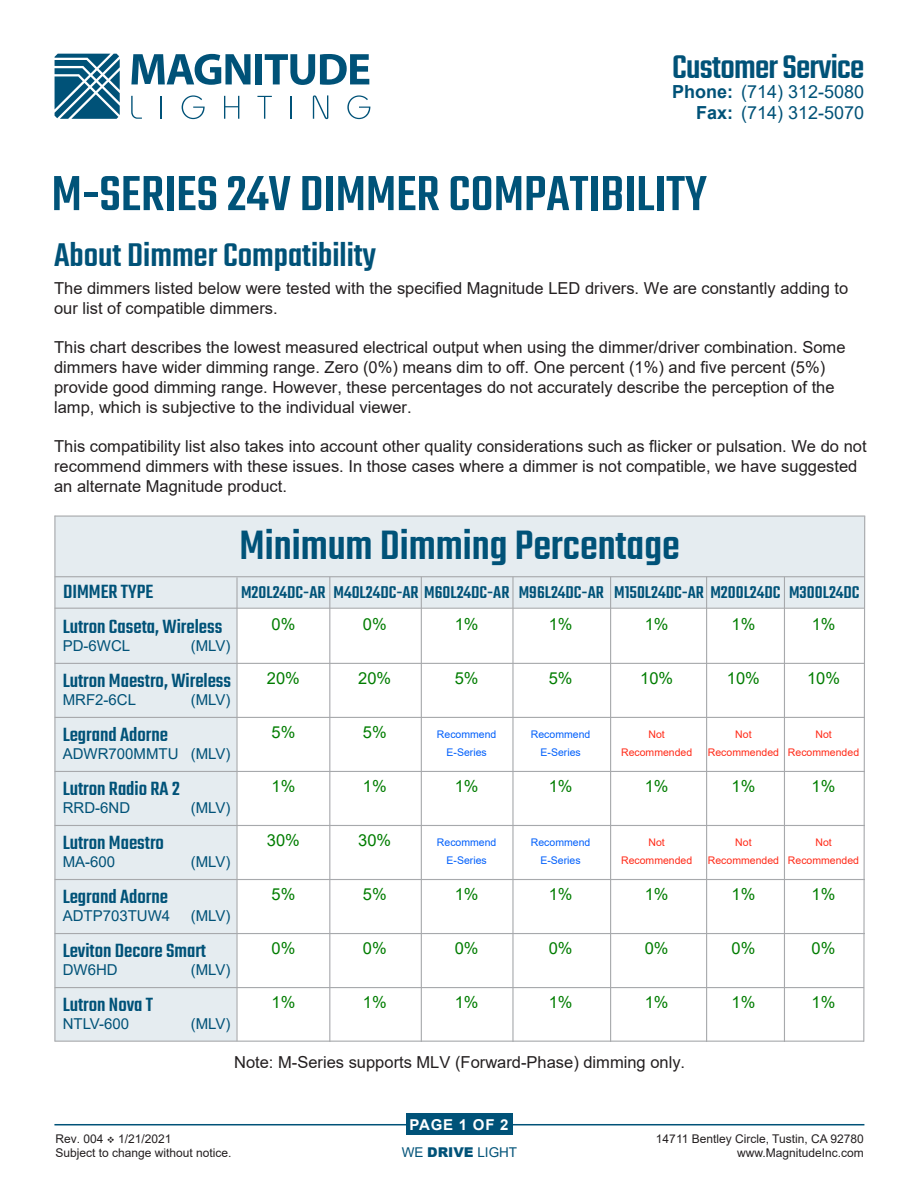
<style>
.page{position:relative;width:918px;height:1188px;background:#fff}
.page>*{position:absolute;margin:0;border:0;box-sizing:border-box;transform-origin:0 0}
.t1{font:500 54px "Teko";color:#005379}
.t2{font:500 45px "Teko";color:#005278}
.t3{font:500 36px "Teko";color:#005278}
.t4{font:500 36px "Teko";letter-spacing:-.02em;color:#005278}
.t5{font:500 21px "Teko";color:#005278}
.t6{font:500 18.75px "Teko";color:#005278}
.t7{font:18px/21.6px "Arial";color:#005278;text-align:right}
.t8{font:16.5px/19.8px "Arial";color:#231f20}
.t9{font:16.5px "Arial";color:#007d00}
.t10{font:15px "Arial";color:#005278}
.t11{font:700 15px "Arial";letter-spacing:.05em;color:#fff}
.t12{font:13.5px "Arial";color:#005278}
.t13{font:12px/14.4px "Arial";color:#231f20}
.t14{font:10.5px "Arial";color:#ff2a18}
.t15{font:10.5px "Arial";color:#005ffb}
.s1{font-weight:700}
.s2{font-weight:900}
</style>
<div class="page">
<svg style="left:131px;top:54px;width:120px;height:31px"></svg>
<div style="left:255px;top:54px;width:7px;height:30px;background:#005278"></div>
<svg style="left:265px;top:54px;width:104px;height:31px"></svg>
<svg style="left:131px;top:96px;width:11px;height:23px"></svg>
<svg style="left:161px;top:96px;width:1px;height:23px"></svg>
<svg style="left:182px;top:95px;width:23px;height:24px"></svg>
<svg style="left:224px;top:96px;width:15px;height:23px"></svg>
<svg style="left:257px;top:96px;width:15px;height:23px"></svg>
<svg style="left:291px;top:96px;width:1px;height:23px"></svg>
<svg style="left:313px;top:95px;width:15px;height:24px"></svg>
<svg style="left:347px;top:95px;width:23px;height:24px"></svg>
<svg style="left:55px;top:54px;width:65px;height:65px"></svg>
<div style="left:406px;top:1114px;width:107px;height:21px;background:#005278"></div>
<hr style="left:54px;top:1124px;width:810px;height:1px;background:#005278">
<svg style="left:55px;top:517px;width:808px;height:524px"></svg>
<hr style="left:236px;top:577px;width:2px;height:464px;background:#a7a9ac">
<svg style="left:863px;top:515px;width:3px;height:527px"></svg>
<hr style="left:54px;top:516px;width:1px;height:525px;background:#a7a9ac">
<hr style="left:329px;top:577px;width:1px;height:465px;background:#a7a9ac">
<hr style="left:421px;top:577px;width:1px;height:465px;background:#a7a9ac">
<hr style="left:512px;top:577px;width:2px;height:465px;background:#a7a9ac">
<hr style="left:706px;top:577px;width:1px;height:465px;background:#a7a9ac">
<hr style="left:784px;top:577px;width:1px;height:465px;background:#a7a9ac">
<hr style="left:610px;top:577px;width:1px;height:465px;background:#a7a9ac">
<hr style="left:55px;top:576px;width:810px;height:1px;background:#a7a9ac">
<hr style="left:55px;top:516px;width:810px;height:1px;background:#a7a9ac">
<hr style="left:55px;top:608px;width:810px;height:1px;background:#a7a9ac">
<hr style="left:55px;top:663px;width:810px;height:1px;background:#a7a9ac">
<hr style="left:55px;top:717px;width:810px;height:1px;background:#a7a9ac">
<hr style="left:55px;top:771px;width:810px;height:1px;background:#a7a9ac">
<hr style="left:55px;top:825px;width:810px;height:1px;background:#a7a9ac">
<hr style="left:55px;top:879px;width:810px;height:1px;background:#a7a9ac">
<hr style="left:55px;top:933px;width:810px;height:1px;background:#a7a9ac">
<hr style="left:55px;top:987px;width:809px;height:1px;background:#a7a9ac">
<hr style="left:55px;top:1041px;width:809px;height:1px;background:#a7a9ac">
<h3 class="t4" style="left:672px;top:46px;width:194px">Customer Service</h3>
<p class="t7" style="left:672px;top:80px;width:193px"><span class="s1">Phone:</span> (714) 312-5080<br><span class="s1">Fax:</span> (714) 312-5070</p>
<h1 class="t1" style="left:52px;top:162px;width:657px">M-SERIES 24V DIMMER COMPATIBILITY</h1>
<h3 class="t3" style="left:54px;top:234px;width:324px">About Dimmer Compatibility</h3>
<p class="t8" style="left:54px;top:278px;width:796px">The dimmers listed below were tested with the specified Magnitude LED drivers. We are constantly adding to our list of compatible dimmers.</p>
<p class="t8" style="left:54px;top:338px;width:793px">This chart describes the lowest measured electrical output when using the dimmer/driver combination. Some dimmers have wider dimming range. Zero (0%) means dim to off. One percent (1%) and five percent (5%) provide good dimming range. However, these percentages do not accurately describe the perception of the lamp, which is subjective to the individual viewer.</p>
<p class="t8" style="left:54px;top:437px;width:814px">This compatibility list also takes into account other quality considerations such as flicker or pulsation. We do not recommend dimmers with these issues. In those cases where a dimmer is not compatible, we have suggested an alternate Magnitude product.</p>
<h2 class="t2" style="left:240px;top:519px;width:442px">Minimum Dimming Percentage</h2>
<p class="t5" style="left:63px;top:579px;width:92px">DIMMER TYPE</p>
<p class="t6" style="left:241px;top:581px;width:620px">M20L24DC-AR M40L24DC-AR M60L24DC-AR M96L24DC-AR M150L24DC-AR M200L24DC M300L24DC</p>
<p class="t9" style="left:272px;top:613px;width:25px">0%</p>
<p class="t9" style="left:363px;top:613px;width:25px">0%</p>
<p class="t9" style="left:455px;top:613px;width:25px">1%</p>
<p class="t9" style="left:549px;top:613px;width:25px">1%</p>
<p class="t9" style="left:645px;top:613px;width:25px">1%</p>
<p class="t9" style="left:732px;top:613px;width:25px">1%</p>
<p class="t9" style="left:812px;top:613px;width:25px">1%</p>
<p class="t5" style="left:63px;top:614px;width:161px">Lutron Caseta, Wireless</p>
<p class="t10" style="left:63px;top:635px;width:69px">PD-6WCL</p>
<p class="t10" style="left:191px;top:635px;width:41px">(MLV)</p>
<p class="t5" style="left:63px;top:668px;width:170px">Lutron Maestro, Wireless</p>
<p class="t10" style="left:63px;top:689px;width:75px">MRF2-6CL</p>
<p class="t10" style="left:191px;top:689px;width:41px">(MLV)</p>
<p class="t5" style="left:63px;top:722px;width:107px">Legrand Adorne</p>
<p class="t10" style="left:63px;top:743px;width:169px">ADWR700MMTU (MLV)</p>
<p class="t5" style="left:63px;top:776px;width:119px">Lutron Radio RA 2</p>
<p class="t10" style="left:63px;top:797px;width:69px">RRD-6ND</p>
<p class="t10" style="left:191px;top:797px;width:41px">(MLV)</p>
<p class="t5" style="left:63px;top:830px;width:103px">Lutron Maestro</p>
<p class="t10" style="left:63px;top:851px;width:54px">MA-600</p>
<p class="t10" style="left:191px;top:851px;width:41px">(MLV)</p>
<p class="t5" style="left:63px;top:884px;width:107px">Legrand Adorne</p>
<p class="t10" style="left:63px;top:905px;width:109px">ADTP703TUW4</p>
<p class="t10" style="left:191px;top:905px;width:41px">(MLV)</p>
<p class="t5" style="left:63px;top:938px;width:145px">Leviton Decore Smart</p>
<p class="t10" style="left:63px;top:959px;width:56px">DW6HD</p>
<p class="t10" style="left:191px;top:959px;width:41px">(MLV)</p>
<p class="t5" style="left:63px;top:992px;width:92px">Lutron Nova T</p>
<p class="t10" style="left:63px;top:1013px;width:68px">NTLV-600</p>
<p class="t10" style="left:191px;top:1013px;width:41px">(MLV)</p>
<p class="t9" style="left:267px;top:667px;width:35px">20%</p>
<p class="t9" style="left:358px;top:667px;width:35px">20%</p>
<p class="t9" style="left:455px;top:667px;width:25px">5%</p>
<p class="t9" style="left:549px;top:667px;width:25px">5%</p>
<p class="t9" style="left:640px;top:667px;width:35px">10%</p>
<p class="t9" style="left:727px;top:667px;width:35px">10%</p>
<p class="t9" style="left:807px;top:667px;width:35px">10%</p>
<p class="t9" style="left:272px;top:721px;width:25px">5%</p>
<p class="t9" style="left:363px;top:721px;width:25px">5%</p>
<p class="t15" style="left:437px;top:727px;width:61px">Recommend</p>
<p class="t15" style="left:531px;top:727px;width:61px">Recommend</p>
<p class="t14" style="left:649px;top:727px;width:18px">Not</p>
<p class="t14" style="left:735px;top:727px;width:18px">Not</p>
<p class="t14" style="left:815px;top:727px;width:18px">Not</p>
<p class="t15" style="left:447px;top:745px;width:42px">E-Series</p>
<p class="t15" style="left:541px;top:745px;width:42px">E-Series</p>
<p class="t14" style="left:621px;top:745px;width:73px">Recommended</p>
<p class="t14" style="left:708px;top:745px;width:153px">Recommended Recommended</p>
<p class="t9" style="left:272px;top:775px;width:25px">1%</p>
<p class="t9" style="left:363px;top:775px;width:25px">1%</p>
<p class="t9" style="left:455px;top:775px;width:25px">1%</p>
<p class="t9" style="left:549px;top:775px;width:25px">1%</p>
<p class="t9" style="left:645px;top:775px;width:25px">1%</p>
<p class="t9" style="left:732px;top:775px;width:25px">1%</p>
<p class="t9" style="left:812px;top:775px;width:25px">1%</p>
<p class="t9" style="left:267px;top:829px;width:35px">30%</p>
<p class="t9" style="left:358px;top:829px;width:35px">30%</p>
<p class="t15" style="left:437px;top:835px;width:61px">Recommend</p>
<p class="t15" style="left:531px;top:835px;width:61px">Recommend</p>
<p class="t14" style="left:649px;top:835px;width:18px">Not</p>
<p class="t14" style="left:735px;top:835px;width:18px">Not</p>
<p class="t14" style="left:815px;top:835px;width:18px">Not</p>
<p class="t15" style="left:447px;top:853px;width:42px">E-Series</p>
<p class="t15" style="left:540px;top:853px;width:42px">E-Series</p>
<p class="t14" style="left:621px;top:853px;width:73px">Recommended</p>
<p class="t14" style="left:708px;top:853px;width:153px">Recommended Recommended</p>
<p class="t9" style="left:272px;top:883px;width:25px">5%</p>
<p class="t9" style="left:363px;top:883px;width:25px">5%</p>
<p class="t9" style="left:455px;top:883px;width:25px">1%</p>
<p class="t9" style="left:549px;top:883px;width:25px">1%</p>
<p class="t9" style="left:645px;top:883px;width:25px">1%</p>
<p class="t9" style="left:732px;top:883px;width:25px">1%</p>
<p class="t9" style="left:812px;top:883px;width:25px">1%</p>
<p class="t9" style="left:272px;top:937px;width:25px">0%</p>
<p class="t9" style="left:363px;top:937px;width:25px">0%</p>
<p class="t9" style="left:455px;top:937px;width:25px">0%</p>
<p class="t9" style="left:549px;top:937px;width:25px">0%</p>
<p class="t9" style="left:645px;top:937px;width:25px">0%</p>
<p class="t9" style="left:732px;top:937px;width:25px">0%</p>
<p class="t9" style="left:812px;top:937px;width:25px">0%</p>
<p class="t9" style="left:272px;top:991px;width:25px">1%</p>
<p class="t9" style="left:363px;top:991px;width:25px">1%</p>
<p class="t9" style="left:455px;top:991px;width:25px">1%</p>
<p class="t9" style="left:549px;top:991px;width:25px">1%</p>
<p class="t9" style="left:645px;top:991px;width:25px">1%</p>
<p class="t9" style="left:732px;top:991px;width:25px">1%</p>
<p class="t9" style="left:812px;top:991px;width:25px">1%</p>
<p class="t8" style="left:234px;top:1052px;width:453px">Note: M-Series supports MLV (Forward-Phase) dimming only.</p>
<p class="t11" style="left:410px;top:1114px;width:100px">PAGE 1 OF 2</p>
<p class="t13" style="left:55px;top:1132px;width:178px">Rev. 004 ❖ 1/21/2021<br>Subject to change without notice.</p>
<p class="t13" style="left:656px;top:1132px;width:209px;text-align:right">14711 Bentley Circle, Tustin, CA 92780 www.MagnitudeInc.com</p>
<p class="t12" style="left:402px;top:1143px;width:117px">WE <span class="s2">DRIVE</span> LIGHT</p>
</div>
